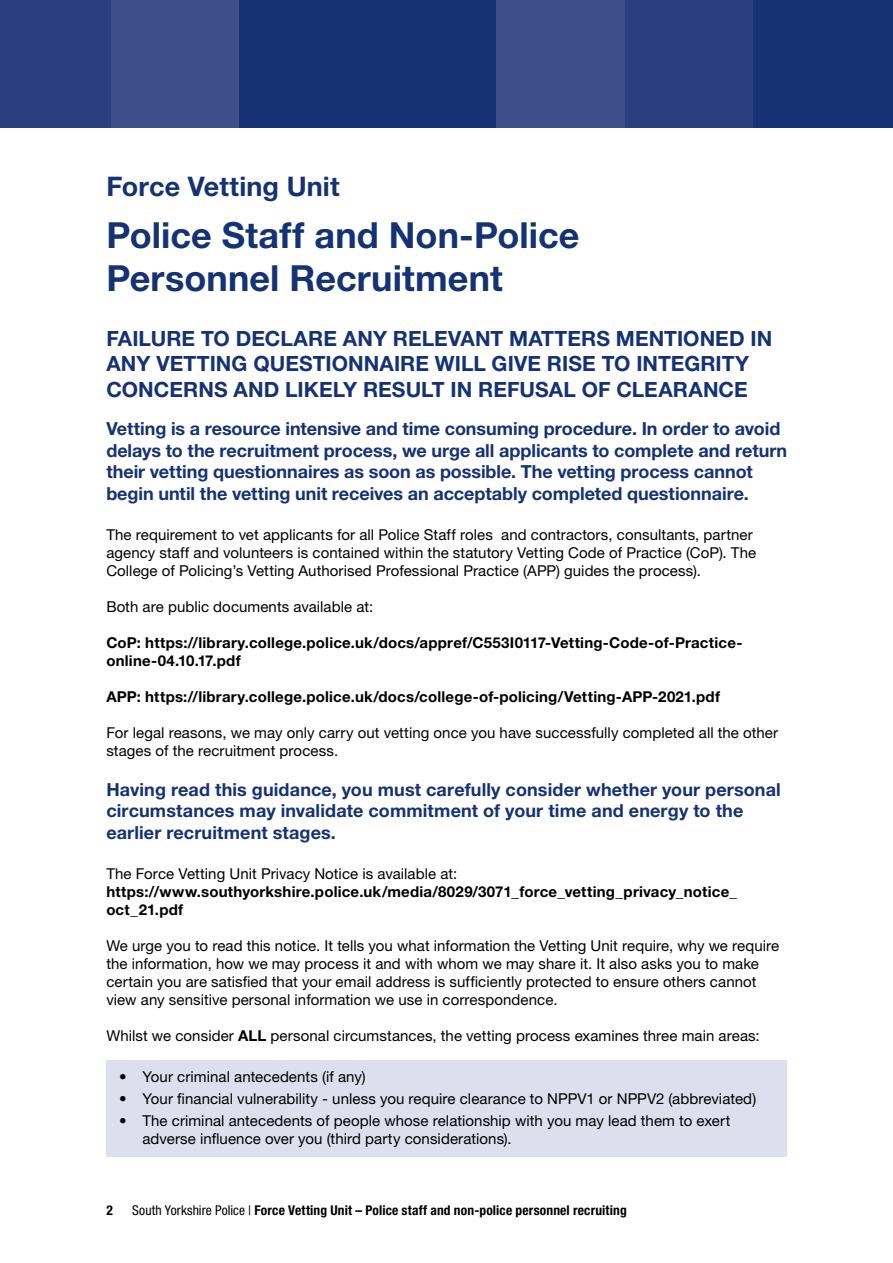
<style>
.page{position:relative;width:893px;height:1263px;background:#fff}
.page>*{position:absolute;margin:0;border:0;box-sizing:border-box;transform-origin:0 0}
.t1{font:700 36px/43.2px "Helvetica Neue LT Std";letter-spacing:.005em;color:#143274}
.t2{font:700 27px "Helvetica Neue LT Std";letter-spacing:.005em;color:#143274}
.t3{font:700 21px/25.2px "Helvetica Neue LT Std";letter-spacing:.005em;color:#143274}
.t4{font:700 18px/21.6px "Helvetica Neue LT Std";color:#143274}
.t5{font:15px/18px "Helvetica Neue LT Std";letter-spacing:.005em;color:#000}
.t6{font:700 15px/18px "Helvetica Neue LT Std";letter-spacing:.015em;color:#000}
.t7{font:700 condensed 13.5px "Helvetica Neue LT Std";letter-spacing:.01em;color:#000}
.s1{font-weight:700}
.s2{font-weight:400}
</style>
<div class="page">
<div style="left:0;top:0;width:111px;height:128px;background:#2b3f7f"></div>
<div style="left:111px;top:0;width:128px;height:128px;background:#3e4e8b"></div>
<div style="left:239px;top:0;width:129px;height:128px;background:#143274"></div>
<div style="left:368px;top:0;width:128px;height:128px;background:#143274"></div>
<div style="left:496px;top:0;width:129px;height:128px;background:#3e4e8b"></div>
<div style="left:625px;top:0;width:128px;height:128px;background:#2b3f7f"></div>
<div style="left:753px;top:0;width:139px;height:128px;background:#143274"></div>
<div style="left:106px;top:1060px;width:681px;height:97px;background:#dedfee"></div>
<h2 class="t2" style="left:106px;top:176px;width:235px">Force Vetting Unit</h2>
<h1 class="t1" style="left:106px;top:216px;width:474px">Police Staff and Non-Police<br>Personnel Recruitment</h1>
<h3 class="t3" style="left:106px;top:328px;width:667px">FAILURE TO DECLARE ANY RELEVANT MATTERS MENTIONED IN<br>ANY VETTING QUESTIONNAIRE WILL GIVE RISE TO INTEGRITY<br>CONCERNS AND LIKELY RESULT IN REFUSAL OF CLEARANCE</h3>
<p class="t4" style="left:106px;top:420px;width:682px">Vetting is a resource intensive and time consuming procedure. In order to avoid delays to the recruitment process, we urge all applicants to complete and return their vetting questionnaires as soon as possible. The vetting process cannot begin until the vetting unit receives an acceptably completed questionnaire.</p>
<p class="t5" style="left:106px;top:527px;width:651px">The requirement to vet applicants for all Police Staff roles and contractors, consultants, partner agency staff and volunteers is contained within the statutory Vetting Code of Practice (CoP). The<br>College of Policing’s Vetting Authorised Professional Practice (APP) guides the process).</p>
<p class="t5" style="left:106px;top:599px;width:268px">Both are public documents available at:</p>
<p class="t6" style="left:106px;top:635px;width:637px">CoP: https://library.college.police.uk/docs/appref/C553I0117-Vetting-Code-of-Practice&shy;online-04.10.17.pdf</p>
<p class="t6" style="left:106px;top:689px;width:615px">APP: https://library.college.police.uk/docs/college-of-policing/Vetting-APP-2021.pdf</p>
<p class="t5" style="left:106px;top:725px;width:673px">For legal reasons, we may only carry out vetting once you have successfully completed all the other stages of the recruitment process.</p>
<p class="t4" style="left:106px;top:780px;width:676px">Having read this guidance, you must carefully consider whether your personal circumstances may invalidate commitment of your time and energy to the earlier recruitment stages.</p>
<p class="t5" style="left:106px;top:866px;width:352px">The Force Vetting Unit Privacy Notice is available at:</p>
<p class="t6" style="left:106px;top:884px;width:632px">https://www.southyorkshire.police.uk/media/8029/3071_force_vetting_privacy_notice_ oct_21.pdf</p>
<p class="t5" style="left:106px;top:938px;width:674px">We urge you to read this notice. It tells you what information the Vetting Unit require, why we require the information, how we may process it and with whom we may share it. It also asks you to make certain you are satisfied that your email address is sufficiently protected to ensure others cannot view any sensitive personal information we use in correspondence.</p>
<p class="t5" style="left:106px;top:1028px;width:655px">Whilst we consider <span class="s1">ALL</span> personal circumstances, the vetting process examines three main areas:</p>
<p class="t5" style="left:119px;top:1069px;width:248px">• Your criminal antecedents (if any)</p>
<p class="t5" style="left:119px;top:1091px;width:638px">• Your financial vulnerability - unless you require clearance to NPPV1 or NPPV2 (abbreviated)</p>
<p class="t5" style="left:142px;top:1113px;width:589px;text-indent:-23px">• The criminal antecedents of people whose relationship with you may lead them to exert adverse influence over you (third party considerations).</p>
<p class="t7" style="left:106px;top:1205px;width:8px">2</p>
<p class="t7" style="left:132px;top:1205px;width:496px"><span class="s2">South Yorkshire Police |</span> Force Vetting Unit – Police staff and non-police personnel recruiting</p>
</div>
